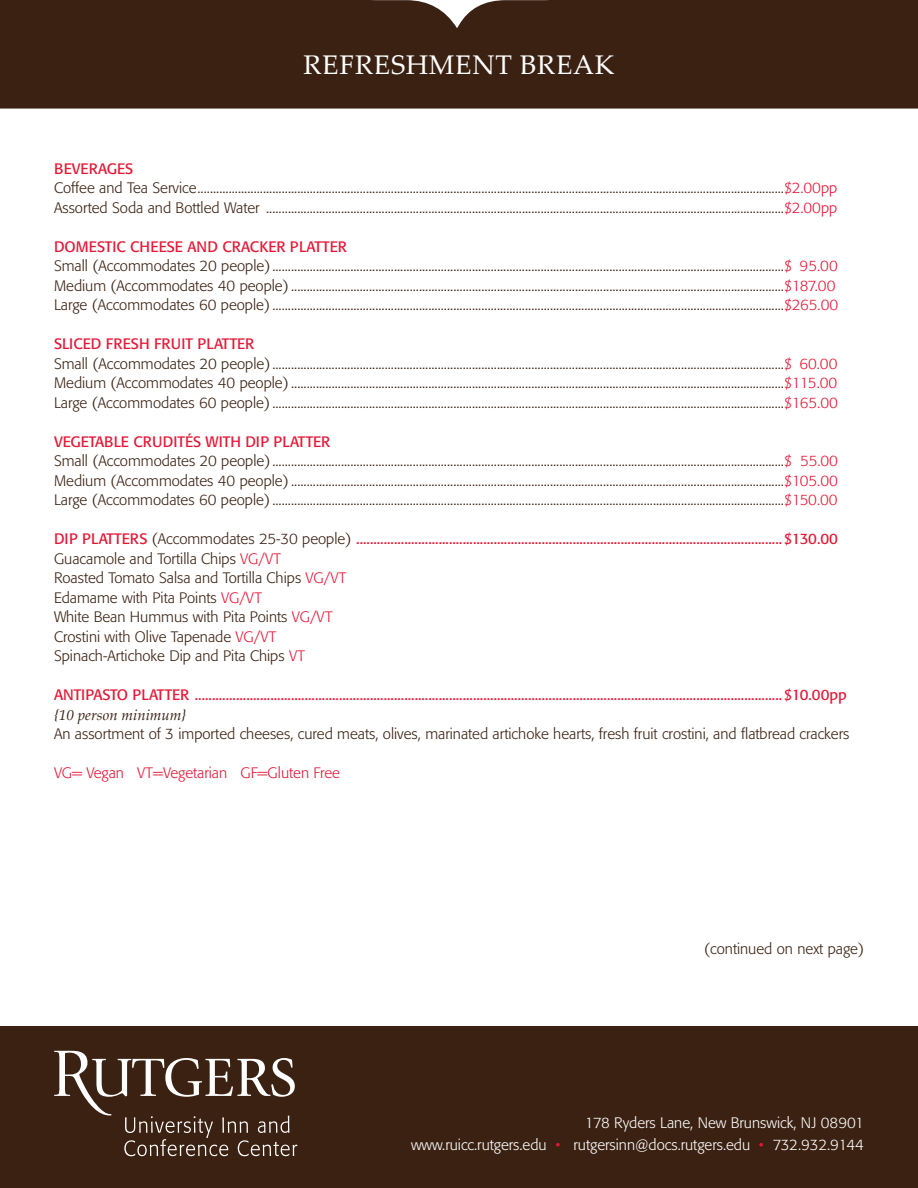
<style>
.page{position:relative;width:918px;height:1188px;background:#fff}
.page>*{position:absolute;margin:0;border:0;box-sizing:border-box;transform-origin:0 0}
.t1{font:27px "Palatino Linotype";letter-spacing:.025em;color:#fff}
.t2{font:300 15px "Formata";color:#3a2111}
.Tab_on_headline{font:15px "Formata";color:#e51836}
.t3{font:300 15px/22.5px "Formata";color:#fff;text-align:right}
.t4{font:300 15px "Formata";color:#e51836}
.t5{font:italic 15px "Palatino Linotype";color:#3a2111}
.s1{color:#e51836}
.s2{font-weight:300;color:#3a2111}
</style>
<div class="page">
<div style="left:0;top:0;width:918px;height:109px;background:#3a2111"></div>
<div style="left:0;top:1026px;width:918px;height:162px;background:#3a2111"></div>
<svg style="left:54px;top:1051px;width:243px;height:105px"></svg>
<p class="t1" style="left:304px;top:46px;width:312px">REFRESHMENT BREAK</p>
<p class="Tab_on_headline" style="left:54px;top:160px;width:81px">BEVERAGES</p>
<p class="t2" style="left:54px;top:179px;width:785px">Coffee and Tea Service............................................................................................................................................................................................<span class="s1">$2.00pp</span></p>
<p class="t2" style="left:54px;top:199px;width:785px">Assorted Soda and Bottled Water ......................................................................................................................................................................<span class="s1">$2.00pp</span></p>
<p class="Tab_on_headline" style="left:54px;top:238px;width:294px">DOMESTIC CHEESE AND CRACKER PLATTER</p>
<p class="t2" style="left:54px;top:257px;width:785px">Small (Accommodates 20 people)....................................................................................................................................................................<span class="s1">$ 95.00</span></p>
<p class="t2" style="left:54px;top:277px;width:783px">Medium (Accommodates 40 people) ..............................................................................................................................................................<span class="s1">$187.00</span></p>
<p class="t2" style="left:54px;top:296px;width:786px">Large (Accommodates 60 people) ....................................................................................................................................................................<span class="s1">$265.00</span></p>
<p class="Tab_on_headline" style="left:54px;top:335px;width:202px">SLICED FRESH FRUIT PLATTER</p>
<p class="t2" style="left:54px;top:355px;width:785px">Small (Accommodates 20 people)....................................................................................................................................................................<span class="s1">$ 60.00</span></p>
<p class="t2" style="left:54px;top:374px;width:785px">Medium (Accommodates 40 people) ..............................................................................................................................................................<span class="s1">$115.00</span></p>
<p class="t2" style="left:54px;top:394px;width:785px">Large (Accommodates 60 people) ....................................................................................................................................................................<span class="s1">$165.00</span></p>
<p class="Tab_on_headline" style="left:54px;top:433px;width:278px">VEGETABLE CRUDITÉS WITH DIP PLATTER</p>
<p class="t2" style="left:54px;top:452px;width:786px">Small (Accommodates 20 people)....................................................................................................................................................................<span class="s1">$ 55.00</span></p>
<p class="t2" style="left:54px;top:472px;width:785px">Medium (Accommodates 40 people) ..............................................................................................................................................................<span class="s1">$105.00</span></p>
<p class="t2" style="left:54px;top:491px;width:785px">Large (Accommodates 60 people) ....................................................................................................................................................................<span class="s1">$150.00</span></p>
<p class="Tab_on_headline" style="left:54px;top:530px;width:785px">DIP PLATTERS <span class="s2">(Accommodates 25-30 people)</span> ............................................................................................................................ $130.00</p>
<p class="t2" style="left:54px;top:550px;width:228px">Guacamole and Tortilla Chips <span class="s1">VG/VT</span></p>
<p class="t2" style="left:54px;top:569px;width:294px">Roasted Tomato Salsa and Tortilla Chips <span class="s1">VG/VT</span></p>
<p class="t2" style="left:54px;top:589px;width:209px">Edamame with Pita Points <span class="s1">VG/VT</span></p>
<p class="t2" style="left:54px;top:608px;width:280px">White Bean Hummus with Pita Points <span class="s1">VG/VT</span></p>
<p class="t2" style="left:54px;top:628px;width:224px">Crostini with Olive Tapenade <span class="s1">VG/VT</span></p>
<p class="t2" style="left:54px;top:647px;width:253px">Spinach-Artichoke Dip and Pita Chips <span class="s1">VT</span></p>
<p class="Tab_on_headline" style="left:54px;top:686px;width:794px">ANTIPASTO PLATTER ........................................................................................................................................................................... $10.00pp</p>
<p class="t5" style="left:54px;top:704px;width:134px">{10 person minimum}</p>
<p class="t2" style="left:54px;top:725px;width:797px">An assortment of 3 imported cheeses, cured meats, olives, marinated artichoke hearts, fresh fruit crostini, and flatbread crackers</p>
<p class="t4" style="left:54px;top:764px;width:288px">VG= Vegan VT=Vegetarian GF=Gluten Free</p>
<p class="t2" style="left:704px;top:940px;width:161px">(continued on next page)</p>
<p class="t3" style="left:411px;top:1111px;width:454px">178 Ryders Lane, New Brunswick, NJ 08901<br>www.ruicc.rutgers.edu <span class="s1">•</span> rutgersinn@docs.rutgers.edu <span class="s1">•</span> 732.932.9144</p>
</div>
